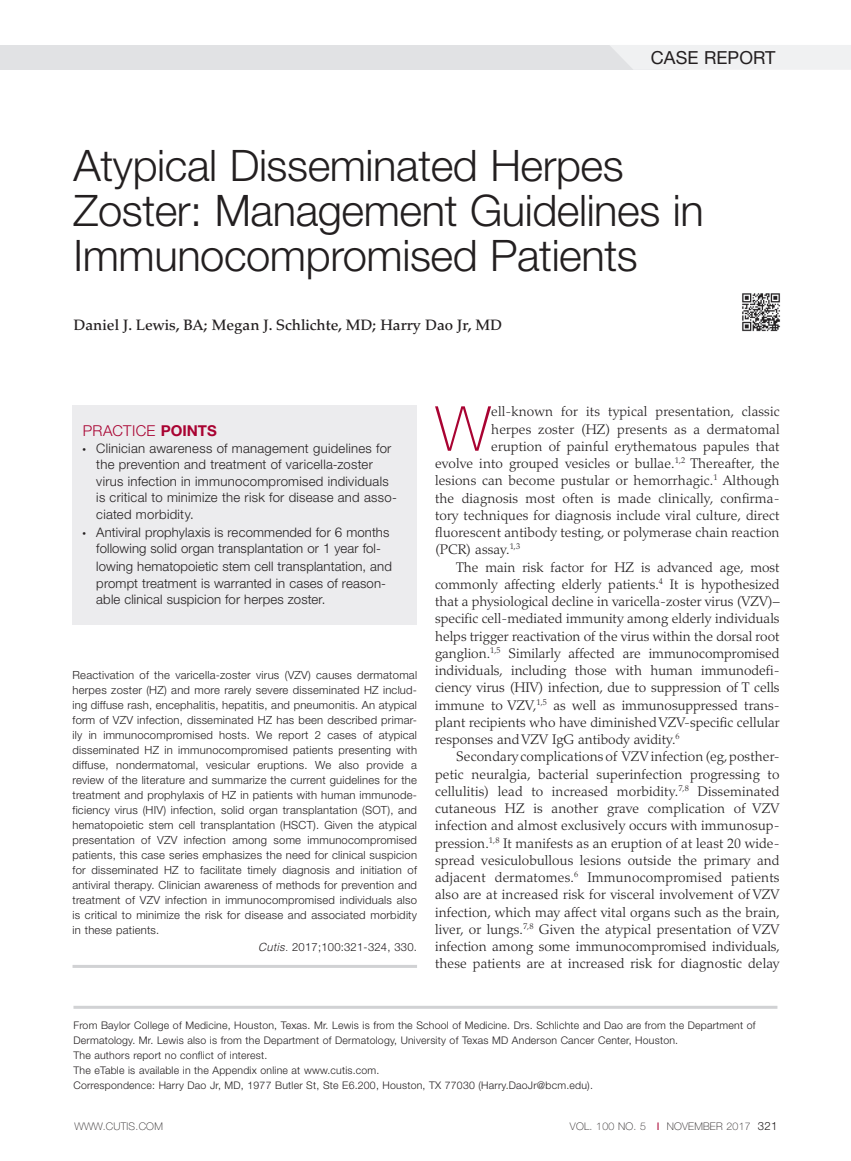
<style>
.page{position:relative;width:851px;height:1161px;background:#fff}
.page>*{position:absolute;margin:0;border:0;box-sizing:border-box;transform-origin:0 0}
.body_dropcap{font:100 62.25px "Helvetica Neue LT Std";color:#a90332}
.head{font:300 43.5px/45px "Helvetica Neue LT Std";letter-spacing:-.01em;color:#231f20}
.t1{font:18px "Helvetica Neue LT Std";letter-spacing:.005em;color:#231f20}
.byline{font:500 15px "Palatino LT Std";color:#231f20}
.insidehead{font:300 15px "Helvetica Neue LT Std";letter-spacing:.02em;color:#a90332}
.body_indent{font:300 13.8px/17.2px "Palatino LT Std";color:#231f20;text-align:justify}
.body_dropcap-2{font:300 13.8px "Palatino LT Std";letter-spacing:.01em;color:#231f20}
.t2{font:300 13.2px/16.5px "Helvetica Neue LT Std";letter-spacing:.015em;color:#231f20}
.abstract{font:300 11.25px/15px "Helvetica Neue LT Std";letter-spacing:.02em;color:#231f20;text-align:justify}
.ibody_citation_inden{font:300 11.25px "Helvetica Neue LT Std";letter-spacing:.02em;color:#231f20}
.disclosure{font:300 10.5px/15px "Helvetica Neue LT Std";letter-spacing:.02em;color:#231f20}
.Right_Folio{font:100 10.5px "Helvetica Neue LT Std";letter-spacing:.025em;color:#231f20}
.s1{font-weight:700}
.s2{font-family:"Universal Newswith Comm Pi";font-weight:400;font-size:10.5px}
.s3{font-family:"Helvetica LT Std";font-size:13.5px}
.s4{font-family:"Helvetica LT Std";font-style:italic}
.s5{font-weight:400;font-style:italic}
.s6{font-weight:400;color:#a90332}
.s7{font-weight:300;font-size:11.4px}
</style>
<div class="page">
<div style="left:1px;top:45px;width:687px;height:25px;background:#e1e2e4"></div>
<div style="left:610px;top:45px;width:240px;height:25px;background:#f0f1f2"></div>
<hr style="left:72px;top:965px;width:345px;height:3px;background:#d1d2d4">
<div style="left:72px;top:405px;width:344px;height:220px;background:#ececee"></div>
<hr style="left:73px;top:1006px;width:704px;height:3px;background:#d1d2d4">
<img style="left:742px;top:293px;width:39px;height:39px">
<h3 class="t1" style="left:650px;top:47px;width:126px">CASE REPORT</h3>
<p class="head" style="left:74px;top:142px;width:631px">Atypical Disseminated Herpes<br>Zoster: Management Guidelines in<br>Immunocompromised Patients</p>
<p class="byline" style="left:74px;top:316px;width:430px">Daniel J. Lewis, BA; Megan J. Schlichte, MD; Harry Dao Jr, MD</p>
<p class="insidehead" style="left:83px;top:422px;width:135px">PRACTICE <span class="s1">POINTS</span></p>
<p class="t2" style="left:96px;top:440px;width:302px;text-indent:-14px"><span class="s2">•</span> Clinician awareness of management guidelines for the prevention and treatment of varicella-zoster virus infection in immunocompromised individuals is critical to minimize the risk for disease and asso&shy;ciated morbidity.</p>
<p class="t2" style="left:96px;top:523px;width:297px;text-indent:-14px"><span class="s2">•</span> Antiviral prophylaxis is recommended for <span class="s3">6</span> months following solid organ transplantation or <span class="s3">1</span> year fol&shy;lowing hematopoietic stem cell transplantation, and prompt treatment is warranted in cases of reason&shy;able clinical suspicion for herpes zoster.</p>
<p class="abstract" style="left:72px;top:668px;width:346px">Reactivation of the varicella-zoster virus (VZV) causes dermatomal herpes zoster (HZ) and more rarely severe disseminated HZ includ&shy;ing diffuse rash, encephalitis, hepatitis, and pneumonitis. An atypical form of VZV infection, disseminated HZ has been described primar&shy;ily in immunocompromised hosts. We report 2 cases of atypical disseminated HZ in immunocompromised patients presenting with diffuse, nondermatomal, vesicular eruptions. We also provide a review of the literature and summarize the current guidelines for the treatment and prophylaxis of HZ in patients with human immunode&shy;ficiency virus (HIV) infection, solid organ transplantation (SOT), and hematopoietic stem cell transplantation (HSCT). Given the atypical presentation of VZV infection among some immunocompromised patients, this case series emphasizes the need for clinical suspicion for disseminated HZ to facilitate timely diagnosis and initiation of antiviral therapy. Clinician awareness of methods for prevention and treatment of VZV infection in immunocompromised individuals also is critical to minimize the risk for disease and associated morbidity in these patients.</p>
<p class="ibody_citation_inden" style="left:258px;top:940px;width:160px"><span class="s4">Cutis.</span> 2017;100:321-324, 330.</p>
<p class="body_dropcap" style="left:435px;top:393px;width:57px">W</p>
<p class="body_dropcap-2" style="left:491px;top:404px;width:290px">ell-known for its typical presentation, classic</p>
<p class="body_dropcap-2" style="left:491px;top:421px;width:290px">herpes zoster (HZ) presents as a dermatomal</p>
<p class="body_dropcap-2" style="left:491px;top:438px;width:290px">eruption of painful erythematous papules that</p>
<p class="body_dropcap-2" style="left:435px;top:455px;width:346px">evolve into grouped vesicles or bullae.<sup>1,2</sup> Thereafter, the</p>
<p class="body_dropcap-2" style="left:435px;top:473px;width:346px">lesions can become pustular or hemorrhagic.<sup>1</sup> Although</p>
<p class="body_dropcap-2" style="left:435px;top:490px;width:346px">the diagnosis most often is made clinically, confirma-</p>
<p class="body_dropcap-2" style="left:435px;top:507px;width:346px">tory techniques for diagnosis include viral culture<span class="s5">,</span> direct</p>
<p class="body_dropcap-2" style="left:435px;top:524px;width:346px">fluorescent antibody testing, or polymerase chain reaction</p>
<p class="body_dropcap-2" style="left:435px;top:542px;width:87px">(PCR) assay.<sup>1,3</sup></p>
<p class="body_indent" style="left:435px;top:558px;width:346px;text-indent:21px">The main risk factor for HZ is advanced age, most commonly affecting elderly patients.<sup>4</sup> It is hypothesized that a physiological decline in varicella-zoster virus (VZV)– specific cell-mediated immunity among elderly individuals helps trigger reactivation of the virus within the dorsal root ganglion.<sup>1,5</sup> Similarly affected are immunocompromised individuals, including those with human immunodefi&shy;ciency virus (HIV) infection, due to suppression of T cells immune to VZV,<sup>1,5</sup> as well as immunosuppressed trans&shy;plant recipients who have diminished VZV-specific cellular responses and VZV IgG antibody avidity.<sup>6</sup></p>
<p class="body_indent" style="left:435px;top:748px;width:346px;text-indent:21px">Secondary complications of VZV infection (eg, posther&shy;petic neuralgia, bacterial superinfection progressing to cellulitis) lead to increased morbidity.<sup>7,8</sup> Disseminated cutaneous HZ is another grave complication of VZV infection and almost exclusively occurs with immunosup&shy;pression.<sup>1,8</sup> It manifests as an eruption of at least 20 wide&shy;spread vesiculobullous lesions outside the primary and adjacent dermatomes.<sup>6</sup> Immunocompromised patients also are at increased risk for visceral involvement of VZV infection, which may affect vital organs such as the brain, liver, or lungs.<sup>7,8</sup> Given the atypical presentation of VZV infection among some immunocompromised individuals, these patients are at increased risk for diagnostic delay</p>
<p class="disclosure" style="left:73px;top:1018px;width:683px">From Baylor College of Medicine, Houston, Texas. Mr. Lewis is from the School of Medicine. Drs. Schlichte and Dao are from the Department of<br>Dermatology. Mr. Lewis also is from the Department of Dermatology, University of Texas MD Anderson Cancer Center, Houston.</p>
<p class="disclosure" style="left:73px;top:1048px;width:195px">The authors report no conflict of interest.</p>
<p class="disclosure" style="left:73px;top:1063px;width:307px">The eTable is available in the Appendix online at www.cutis.com.</p>
<p class="disclosure" style="left:73px;top:1078px;width:521px">Correspondence: Harry Dao Jr, MD, 1977 Butler St, Ste E6.200, Houston, TX 77030 (Harry.DaoJr@bcm.edu).</p>
<p class="Right_Folio" style="left:74px;top:1120px;width:90px">WWW.CUTIS.COM</p>
<p class="Right_Folio" style="left:570px;top:1120px;width:209px">VOL. 100 NO. 5 <span class="s6">I</span> NOVEMBER 2017 <span class="s7">321</span></p>
</div>
